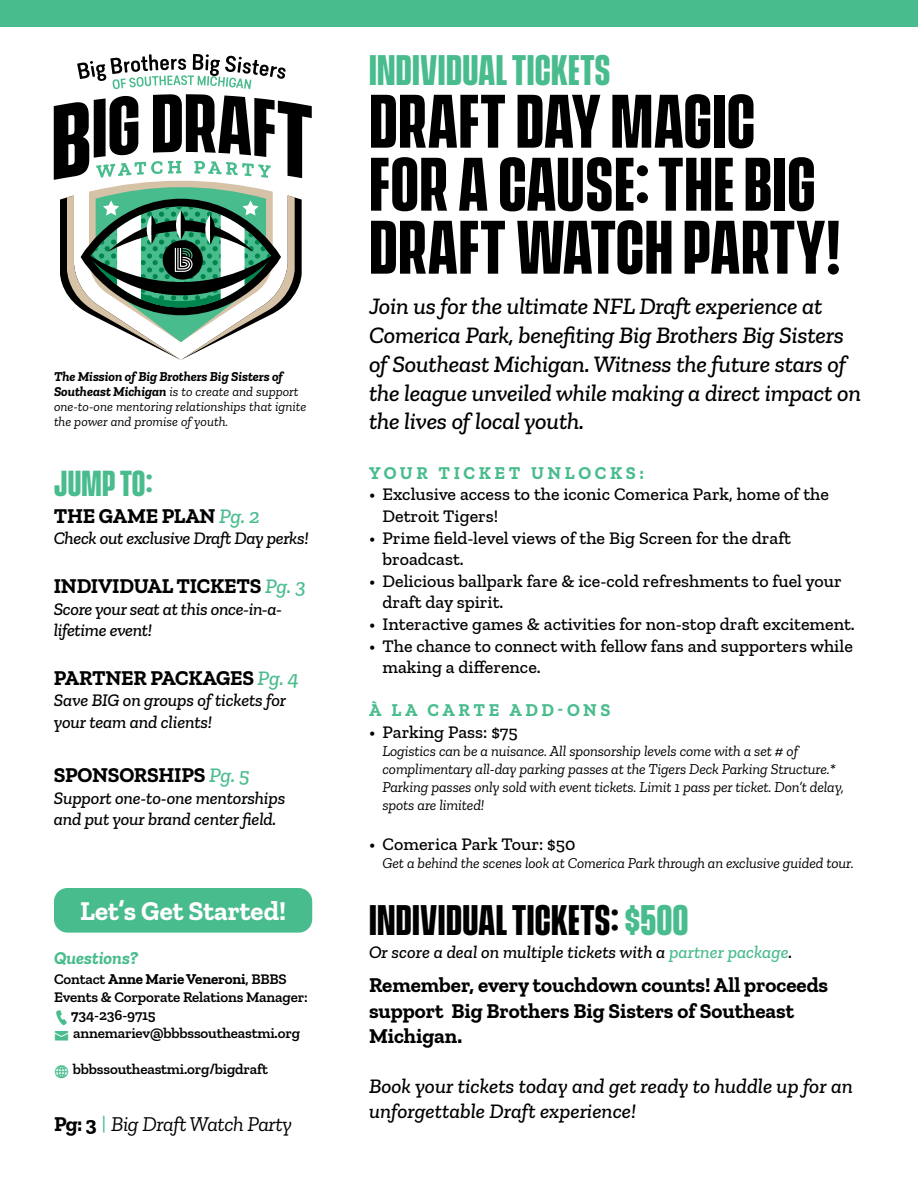
<style>
.page{position:relative;width:918px;height:1188px;background:#fff}
.page>*{position:absolute;margin:0;border:0;box-sizing:border-box;transform-origin:0 0}
.t1{font:700 69px/63px "Vanguard CF";letter-spacing:.01em;color:#000}
.t2{font:700 39px "Vanguard CF";letter-spacing:.01em;color:#000}
.t3{font:700 39px "Vanguard CF";letter-spacing:.01em;color:#49bc8d}
.t4{font:700 33px "Vanguard CF";letter-spacing:.01em;color:#49bc8d}
.t5{font:700 27px "Zilla Slab";color:#fff}
.t6{font:italic 500 24px/28.8px "Zilla Slab";letter-spacing:-.01em;color:#000}
.t7{font:700 21px/25.2px "Zilla Slab";color:#000}
.t8{font:italic 500 21px/25.2px "Zilla Slab";color:#000}
.t9{font:italic 21px "Zilla Slab";letter-spacing:-.02em;color:#000}
.t10{font:500 18px/21.6px "Zilla Slab";color:#000}
.t11{font:italic 500 18px/21.6px "Zilla Slab";letter-spacing:-.01em;color:#000}
.t12{font:700 18px "Zilla Slab";letter-spacing:.2em;color:#49bc8d}
.t13{font:italic 700 18px "Zilla Slab";color:#49bc8d}
.t14{font:italic 15px/18px "Zilla Slab";letter-spacing:-.01em;color:#000}
.t15{font:600 15px "Zilla Slab";letter-spacing:-.01em;color:#000}
.t16{font:700 15px "Zilla Slab";letter-spacing:-.01em;color:#000}
.t17{font:italic 13.5px/15px "Zilla Slab";color:#000}
.s1{font-weight:700}
.s2{font-weight:500;font-style:italic;color:#49bc8d}
.s3{font-weight:600}
.s4{font-weight:700;font-style:normal}
.s5{font-style:normal;color:#49bc8d}
.s6{color:#49bc8d}
</style>
<div class="page">
<div style="left:0;top:0;width:918px;height:27px;background:#49bc8d"></div>
<div style="left:54px;top:888px;width:258px;height:45px;background:#49bc8d;border-radius:14px"></div>
<svg style="left:54px;top:54px;width:258px;height:306px"></svg>
<p class="t17" style="left:54px;top:369px;width:254px"><span class="s1">The Mission of Big Brothers Big Sisters of Southeast Michigan</span> is to create and support one-to-one mentoring relationships that ignite the power and promise of youth.</p>
<h3 class="t4" style="left:54px;top:458px;width:100px">JUMP TO:</h3>
<p class="t7" style="left:54px;top:503px;width:208px">THE GAME PLAN <span class="s2">Pg. 2</span></p>
<p class="t11" style="left:54px;top:528px;width:257px">Check out exclusive Draft Day perks!</p>
<p class="t7" style="left:54px;top:573px;width:254px">INDIVIDUAL TICKETS <span class="s2">Pg. 3</span></p>
<p class="t11" style="left:54px;top:598px;width:230px">Score your seat at this once-in-a&shy;lifetime event!</p>
<p class="t7" style="left:54px;top:665px;width:247px">PARTNER PACKAGES <span class="s2">Pg. 4</span></p>
<p class="t11" style="left:54px;top:690px;width:234px">Save BIG on groups of tickets for your team and clients!</p>
<p class="t7" style="left:54px;top:762px;width:198px">SPONSORSHIPS <span class="s2">Pg. 5</span></p>
<p class="t11" style="left:54px;top:787px;width:233px">Support one-to-one mentorships and put your brand center field.</p>
<h3 class="t5" style="left:80px;top:895px;width:207px">Let’s Get Started!</h3>
<p class="t13" style="left:54px;top:948px;width:86px">Questions?</p>
<p class="t16" style="left:54px;top:970px;width:234px"><span class="s3">Contact</span> Anne Marie Veneroni<span class="s3">, BBBS</span></p>
<p class="t15" style="left:54px;top:989px;width:255px">Events &amp; Corporate Relations Manager:</p>
<p class="t15" style="left:71px;top:1007px;width:86px"><span class="s1">7</span>34-236-9715</p>
<p class="t15" style="left:73px;top:1025px;width:228px">annemariev@bbbssoutheastmi.org</p>
<p class="t15" style="left:73px;top:1061px;width:197px">bbbssoutheastmi.org/bigdraft</p>
<p class="t9" style="left:54px;top:1112px;width:239px"><span class="s4">Pg: 3</span> <span class="s5">|</span> Big Draft Watch Party</p>
<h2 class="t3" style="left:369px;top:40px;width:243px">INDIVIDUAL TICKETS</h2>
<h1 class="t1" style="left:369px;top:87px;width:473px">DRAFT DAY MAGIC<br>FOR A CAUSE: THE BIG<br>DRAFT WATCH PARTY!</h1>
<h3 class="t6" style="left:369px;top:292px;width:494px">Join us for the ultimate NFL Draft experience at Comerica Park, benefiting Big Brothers Big Sisters of Southeast Michigan. Witness the future stars of the league unveiled while making a direct impact on the lives of local youth.</h3>
<p class="t12" style="left:369px;top:463px;width:276px">YOUR TICKET UNLOCKS:</p>
<p class="t10" style="left:382px;top:484px;width:448px;text-indent:-14px">• Exclusive access to the iconic Comerica Park, home of the<br>Detroit Tigers!</p>
<p class="t10" style="left:382px;top:527px;width:410px;text-indent:-14px">• Prime field-level views of the Big Screen for the draft broadcast.</p>
<p class="t10" style="left:382px;top:570px;width:461px;text-indent:-14px">• Delicious ballpark fare &amp; ice-cold refreshments to fuel your draft day spirit.</p>
<p class="t10" style="left:369px;top:613px;width:487px">• Interactive games &amp; activities for non-stop draft excitement.</p>
<p class="t10" style="left:382px;top:635px;width:472px;text-indent:-14px">• The chance to connect with fellow fans and supporters while making a difference.</p>
<p class="t12" style="left:369px;top:700px;width:243px">À LA CARTE ADD-ONS</p>
<p class="t10" style="left:369px;top:721px;width:150px">• Parking Pass: $75</p>
<p class="t14" style="left:382px;top:742px;width:463px">Logistics can be a nuisance. All sponsorship levels come with a set # of complimentary all-day parking passes at the Tigers Deck Parking Structure.* Parking passes only sold with event tickets. Limit 1 pass per ticket. Don’t delay, spots are limited!</p>
<p class="t10" style="left:369px;top:833px;width:208px">• Comerica Park Tour: $50</p>
<p class="t14" style="left:382px;top:854px;width:473px">Get a behind the scenes look at Comerica Park through an exclusive guided tour.</p>
<h2 class="t2" style="left:369px;top:891px;width:321px">INDIVIDUAL TICKETS: <span class="s6">$500</span></h2>
<p class="t11" style="left:369px;top:942px;width:425px">Or score a deal on multiple tickets with a <span class="s6">partner package</span>.</p>
<p class="t7" style="left:369px;top:973px;width:461px">Remember, every touchdown counts! All proceeds support Big Brothers Big Sisters of Southeast<br>Michigan.</p>
<p class="t8" style="left:369px;top:1074px;width:485px">Book your tickets today and get ready to huddle up for an unforgettable Draft experience!</p>
</div>
